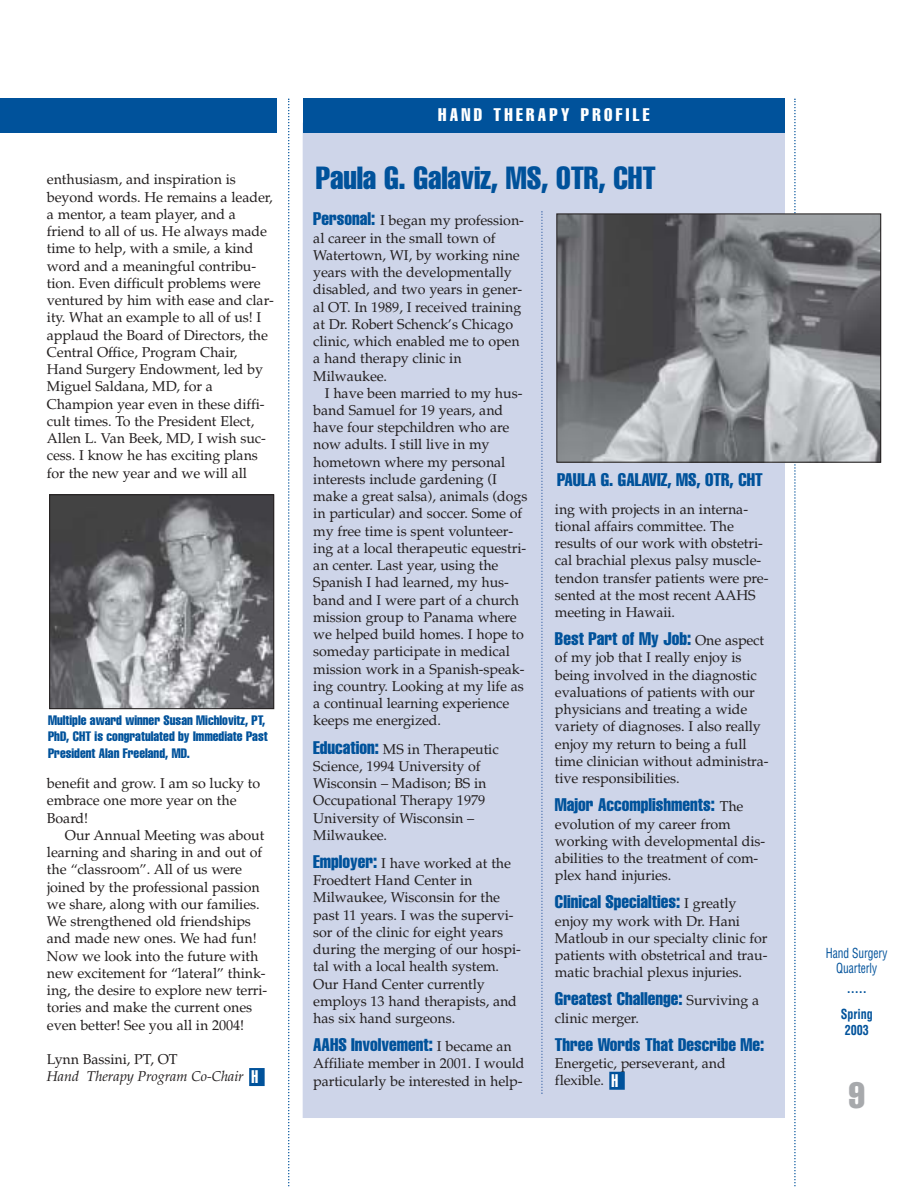
<style>
.page{position:relative;width:918px;height:1188px;background:#fff}
.page>*{position:absolute;margin:0;border:0;box-sizing:border-box;transform-origin:0 0}
.t1{font:extra-condensed 36px "Helvetica";color:#a7a9ac}
.t2{font:extra-condensed 31.5px "Helvetica";letter-spacing:-.005em;color:#00529b}
.t3{font:extra-condensed 18px "Helvetica";color:#00529b}
.t4{font:extra-condensed 18px "Helvetica";letter-spacing:.185em;color:#fff}
.t5{font:14.25px/17.2px "Palatino";letter-spacing:-.005em;color:#231f1f}
.t6{font:italic 14.25px/17.2px "Palatino";letter-spacing:-.005em;color:#231f1f}
.t7{font:extra-condensed 13.5px/16.5px "Helvetica";color:#00529b}
.t8{font:condensed 13.5px/15px "Helvetica";letter-spacing:-.005em;color:#00529b;text-align:center;scale:.85 1}
.t9{font:700 condensed 13.5px/26px "Helvetica";letter-spacing:-.005em;color:#00529b;text-align:center;scale:.9 1}
.s1{font-style:normal}
.s2{font-family:"Helvetica";font-style:normal;font-stretch:extra-condensed;font-size:18px;color:#fff}
.s3{font-family:"Helvetica";font-stretch:extra-condensed;font-size:18px;color:#00529b}
.s4{font-family:"Palatino";font-stretch:normal;font-size:14.25px;color:#231f1f}
.s5{font-family:"Helvetica";font-stretch:extra-condensed;font-size:18px;color:#fff}
</style>
<div class="page">
<svg style="left:794px;top:99px;width:2px;height:1088px"></svg>
<svg style="left:288px;top:99px;width:1px;height:1088px"></svg>
<div style="left:249px;top:1068px;width:16px;height:18px;background:#00529b"></div>
<div style="left:0;top:98px;width:277px;height:35px;background:#00529b"></div>
<div style="left:303px;top:123px;width:481px;height:994px;background:#ced5e9"></div>
<div style="left:303px;top:98px;width:482px;height:35px;background:#00529b"></div>
<div style="left:609px;top:1072px;width:16px;height:18px;background:#00529b"></div>
<img style="left:558px;top:215px;width:321px;height:246px">
<div style="left:556px;top:213px;width:325px;height:250px;border:1px solid #231f1f"></div>
<svg style="left:541px;top:211px;width:2px;height:883px"></svg>
<img style="left:51px;top:496px;width:221px;height:211px">
<div style="left:49px;top:494px;width:225px;height:215px;border:1px solid #231f1f"></div>
<p class="t5" style="left:47px;top:173px;width:229px">enthusiasm, and inspiration is beyond words. He remains a leader, a mentor, a team player, and a friend to all of us. He always made time to help, with a smile, a kind word and a meaningful contribu&shy;tion. Even difficult problems were ventured by him with ease and clar&shy;ity. What an example to all of us! I applaud the Board of Directors, the<br>Central Office, Program Chair,<br>Hand Surgery Endowment, led by<br>Miguel Saldana, MD, for a<br>Champion year even in these diffi&shy;cult times. To the President Elect,<br>Allen L. Van Beek, MD, I wish suc&shy;cess. I know he has exciting plans for the new year and we will all</p>
<p class="t7" style="left:48px;top:713px;width:221px">Multiple award winner Susan Michlovitz, PT,<br>PhD, CHT is congratulated by Immediate Past<br>President Alan Freeland, MD.</p>
<p class="t5" style="left:47px;top:776px;width:215px">benefit and grow. I am so lucky to embrace one more year on the<br>Board!</p>
<p class="t5" style="left:47px;top:828px;width:222px;text-indent:18px">Our Annual Meeting was about learning and sharing in and out of the “classroom”. All of us were joined by the professional passion we share, along with our families.<br>We strengthened old friendships and made new ones. We had fun!<br>Now we look into the future with new excitement for “lateral” think&shy;ing, the desire to explore new terri&shy;tories and make the current ones even better! See you all in 2004!</p>
<p class="t6" style="left:47px;top:1052px;width:213px"><span class="s1">Lynn Bassini, PT, OT<br></span>Hand Therapy Program Co-Chair <span class="s2">H</span></p>
<p class="t4" style="left:438px;top:108px;width:213px">HAND THERAPY PROFILE</p>
<h2 class="t2" style="left:316px;top:166px;width:342px">Paula G. Galaviz, MS, OTR, CHT</h2>
<p class="t5" style="left:313px;top:213px;width:212px"><span class="s3">Personal:</span> I began my profession&shy;al career in the small town of<br>Watertown, WI, by working nine years with the developmentally disabled, and two years in gener&shy;al OT. In 1989, I received training at Dr. Robert Schenck’s Chicago clinic, which enabled me to open a hand therapy clinic in<br>Milwaukee.</p>
<p class="t5" style="left:313px;top:386px;width:216px;text-indent:12px">I have been married to my hus&shy;band Samuel for 19 years, and have four stepchildren who are now adults. I still live in my hometown where my personal interests include gardening (I make a great salsa), animals (dogs in particular) and soccer. Some of my free time is spent volunteer&shy;ing at a local therapeutic equestri&shy;an center. Last year, using the<br>Spanish I had learned, my hus&shy;band and I were part of a church mission group to Panama where we helped build homes. I hope to someday participate in medical mission work in a Spanish-speak&shy;ing country. Looking at my life as a continual learning experience keeps me energized.</p>
<p class="t5" style="left:313px;top:742px;width:187px"><span class="s3">Education:</span> MS in Therapeutic<br>Science, 1994 University of<br>Wisconsin – Madison; BS in<br>Occupational Therapy 1979<br>University of Wisconsin –<br>Milwaukee.</p>
<p class="t5" style="left:313px;top:856px;width:209px"><span class="s3">Employer:</span> I have worked at the<br>Froedtert Hand Center in<br>Milwaukee, Wisconsin for the past 11 years. I was the supervi&shy;sor of the clinic for eight years during the merging of our hospi&shy;tal with a local health system.<br>Our Hand Center currently employs 13 hand therapists, and has six hand surgeons.</p>
<p class="t3" style="left:313px;top:1038px;width:200px">AAHS Involvement: <span class="s4">I became an</span></p>
<p class="t5" style="left:313px;top:1057px;width:213px">Affiliate member in 2001. I would particularly be interested in help-</p>
<p class="t3" style="left:557px;top:473px;width:207px">PAULA G. GALAVIZ, MS, OTR, CHT</p>
<p class="t5" style="left:555px;top:502px;width:215px">ing with projects in an interna&shy;tional affairs committee. The results of our work with obstetri&shy;cal brachial plexus palsy muscle&shy;tendon transfer patients were pre&shy;sented at the most recent AAHS meeting in Hawaii.</p>
<p class="t3" style="left:555px;top:632px;width:211px">Best Part of My Job: <span class="s4">One aspect</span></p>
<p class="t5" style="left:555px;top:651px;width:215px">of my job that I really enjoy is being involved in the diagnostic evaluations of patients with our physicians and treating a wide variety of diagnoses. I also really enjoy my return to being a full time clinician without administra&shy;tive responsibilities.</p>
<p class="t3" style="left:555px;top:798px;width:190px">Major Accomplishments: <span class="s4">The</span></p>
<p class="t5" style="left:555px;top:817px;width:212px">evolution of my career from working with developmental dis&shy;abilities to the treatment of com&shy;plex hand injuries.</p>
<p class="t3" style="left:555px;top:896px;width:183px">Clinical Specialties: <span class="s4">I greatly</span></p>
<p class="t5" style="left:555px;top:914px;width:214px">enjoy my work with Dr. Hani<br>Matloub in our specialty clinic for patients with obstetrical and trau&shy;matic brachial plexus injuries.</p>
<p class="t3" style="left:555px;top:993px;width:206px">Greatest Challenge: <span class="s4">Surviving a</span></p>
<p class="t5" style="left:555px;top:1011px;width:86px">clinic merger.</p>
<p class="t3" style="left:555px;top:1038px;width:211px">Three Words That Describe Me:</p>
<p class="t5" style="left:555px;top:1056px;width:172px">Energetic, perseverant, and flexible. <span class="s5">H</span></p>
<p class="t8" style="left:826px;top:946px;width:74px">Hand Surgery<br>Quarterly</p>
<p class="t9" style="left:841px;top:976px;width:37px">.....<br>Spring</p>
<p class="t9" style="left:845px;top:1018px;width:28px">2003</p>
<h1 class="t1" style="left:849px;top:1082px;width:18px">9</h1>
</div>
